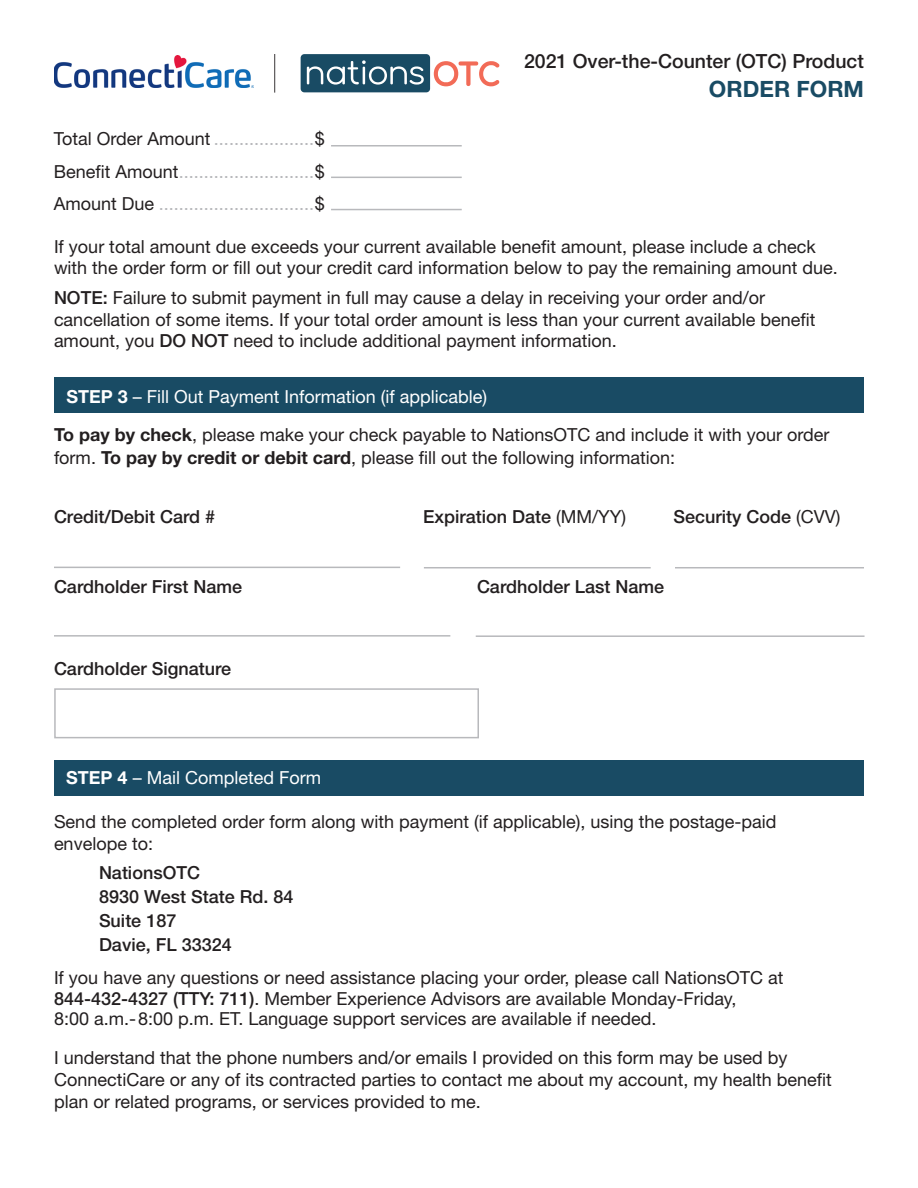
<style>
.page{position:relative;width:918px;height:1188px;background:#fff}
.page>*{position:absolute;margin:0;border:0;box-sizing:border-box;transform-origin:0 0}
.t1{font:700 22.5px "Helvetica Neue LT Std";color:#194b64}
.t2{font:500 19.5px "Helvetica Neue LT Std";color:#231f20}
.t3{font:18px/21.6px "Helvetica Neue LT Std";color:#231f20}
.t4{font:500 18px "Helvetica Neue LT Std";color:#231f20}
.t5{font:18px "Helvetica Neue LT Std";color:#b8b9bc}
.t6{font:18px "Helvetica Neue LT Std";color:#fff}
.s1{color:#231f20}
.s2{font-weight:500}
.s3{font-weight:700}
.s4{font-weight:400}
</style>
<div class="page">
<hr style="left:331px;top:145px;width:131px;height:2px;background:#b8b9bc">
<hr style="left:331px;top:177px;width:131px;height:1px;background:#b8b9bc">
<hr style="left:331px;top:209px;width:131px;height:1px;background:#b8b9bc">
<div style="left:54px;top:378px;width:810px;height:35px;background:#194b64"></div>
<div style="left:54px;top:760px;width:810px;height:35px;background:#194b64"></div>
<hr style="left:424px;top:567px;width:227px;height:1px;background:#b8b9bc">
<hr style="left:675px;top:567px;width:189px;height:1px;background:#b8b9bc">
<hr style="left:54px;top:567px;width:346px;height:1px;background:#b8b9bc">
<hr style="left:476px;top:635px;width:389px;height:2px;background:#b8b9bc">
<hr style="left:54px;top:635px;width:396px;height:2px;background:#b8b9bc">
<div style="left:54px;top:688px;width:425px;height:50px;border:2px solid #b8b9bc"></div>
<hr style="left:274px;top:54px;width:1px;height:39px;background:#231f20">
<svg style="left:434px;top:61px;width:65px;height:25px"></svg>
<div style="left:301px;top:54px;width:129px;height:38px;background:#194b64;border-radius:4px"></div>
<svg style="left:307px;top:60px;width:117px;height:25px"></svg>
<img style="left:54px;top:55px;width:199px;height:33px">
<p class="t2" style="left:524px;top:49px;width:341px">2021 Over-the-Counter (OTC) Product</p>
<p class="t1" style="left:709px;top:75px;width:157px">ORDER FORM</p>
<p class="t5" style="left:54px;top:128px;width:273px"><span class="s1">Total Order Amount</span> ....................<span class="s1">$</span></p>
<p class="t5" style="left:54px;top:160px;width:273px"><span class="s1">Benefit Amount</span>...........................<span class="s1">$</span></p>
<p class="t5" style="left:54px;top:193px;width:273px"><span class="s1">Amount Due</span> ...............................<span class="s1">$</span></p>
<p class="t3" style="left:54px;top:235px;width:785px">If your total amount due exceeds your current available benefit amount, please include a check with the order form or fill out your credit card information below to pay the remaining amount due.</p>
<p class="t3" style="left:54px;top:287px;width:763px"><span class="s2">NOTE:</span> Failure to submit payment in full may cause a delay in receiving your order and/or cancellation of some items. If your total order amount is less than your current available benefit amount, you <span class="s2">DO NOT</span> need to include additional payment information.</p>
<p class="t6" style="left:67px;top:386px;width:422px"><span class="s3">STEP 3</span> – Fill Out Payment Information (if applicable)</p>
<p class="t3" style="left:54px;top:423px;width:777px;line-height:23.1px"><span class="s3">To pay by check</span>, please make your check payable to NationsOTC and include it with your order form. <span class="s3">To pay by credit or debit card</span>, please fill out the following information:</p>
<p class="t4" style="left:54px;top:505px;width:163px">Credit/Debit Card #</p>
<p class="t4" style="left:423px;top:505px;width:205px">Expiration Date <span class="s4">(MM/YY)</span></p>
<p class="t4" style="left:674px;top:505px;width:169px">Security Code <span class="s4">(CVV)</span></p>
<p class="t4" style="left:54px;top:576px;width:190px">Cardholder First Name</p>
<p class="t4" style="left:477px;top:576px;width:189px">Cardholder Last Name</p>
<p class="t4" style="left:54px;top:658px;width:179px">Cardholder Signature</p>
<p class="t6" style="left:66px;top:767px;width:256px"><span class="s3">STEP 4</span> – Mail Completed Form</p>
<p class="t3" style="left:54px;top:811px;width:724px">Send the completed order form along with payment (if applicable), using the postage-paid envelope to:</p>
<p class="t4" style="left:99px;top:862px;width:103px">NationsOTC</p>
<p class="t4" style="left:99px;top:886px;width:196px">8930 West State Rd. 84</p>
<p class="t4" style="left:99px;top:910px;width:79px">Suite 187</p>
<p class="t4" style="left:99px;top:934px;width:134px">Davie, FL 33324</p>
<p class="t3" style="left:54px;top:966px;width:731px;line-height:21px">If you have any questions or need assistance placing your order, please call NationsOTC at<br><span class="s2">844-432-4327 (TTY: 711)</span>. Member Experience Advisors are available Monday-Friday,<br>8:00 a.m.-8:00 p.m. ET. Language support services are available if needed.</p>
<p class="t3" style="left:54px;top:1047px;width:779px">I understand that the phone numbers and/or emails I provided on this form may be used by<br>ConnectiCare or any of its contracted parties to contact me about my account, my health benefit plan or related programs, or services provided to me.</p>
</div>
